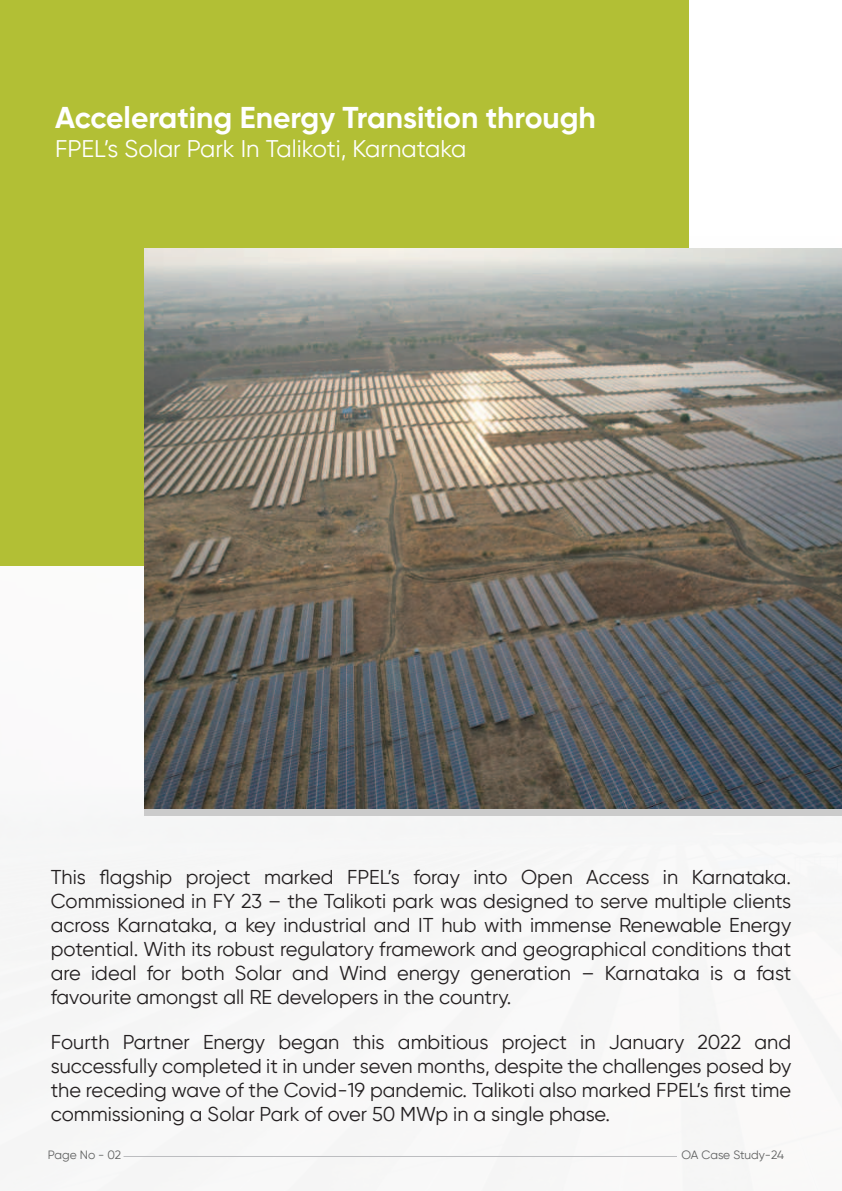
<style>
.page{position:relative;width:842px;height:1191px;background:#fff}
.page>*{position:absolute;margin:0;border:0;box-sizing:border-box;transform-origin:0 0}
.t1{font:700 30px "Gilroy";color:#fff}
.t2{font:24px "Gilroy";color:#fff}
.t3{font:20px/24px "Gilroy";color:#231f20;text-align:justify}
.t4{font:12px "Gilroy";color:#606161}
</style>
<div class="page">
<div style="left:0;top:0;width:687px;height:565px;background:#b2bf35"></div>
<img style="left:144px;top:249px;width:697px;height:560px">
<hr style="left:123px;top:1156px;width:553px;height:1px;background:#bcbdc0">
<h1 class="t1" style="left:55px;top:104px;width:542px">Accelerating Energy Transition through</h1>
<p class="t2" style="left:55px;top:133px;width:412px">FPEL’s Solar Park In Talikoti, Karnataka</p>
<p class="t3" style="left:51px;top:865px;width:741px">This flagship project marked FPEL’s foray into Open Access in Karnataka.<br>Commissioned in FY 23 – the Talikoti park was designed to serve multiple clients across Karnataka, a key industrial and IT hub with immense Renewable Energy potential. With its robust regulatory framework and geographical conditions that are ideal for both Solar and Wind energy generation – Karnataka is a fast favourite amongst all RE developers in the country.</p>
<p class="t3" style="left:51px;top:1031px;width:741px">Fourth Partner Energy began this ambitious project in January 2022 and successfully completed it in under seven months, despite the challenges posed by the receding wave of the Covid-19 pandemic. Talikoti also marked FPEL’s first time commissioning a Solar Park of over 50 MWp in a single phase.</p>
<p class="t4" style="left:48px;top:1147px;width:75px">Page No - 02</p>
<p class="t4" style="left:681px;top:1147px;width:104px">OA Case Study-24</p>
</div>
